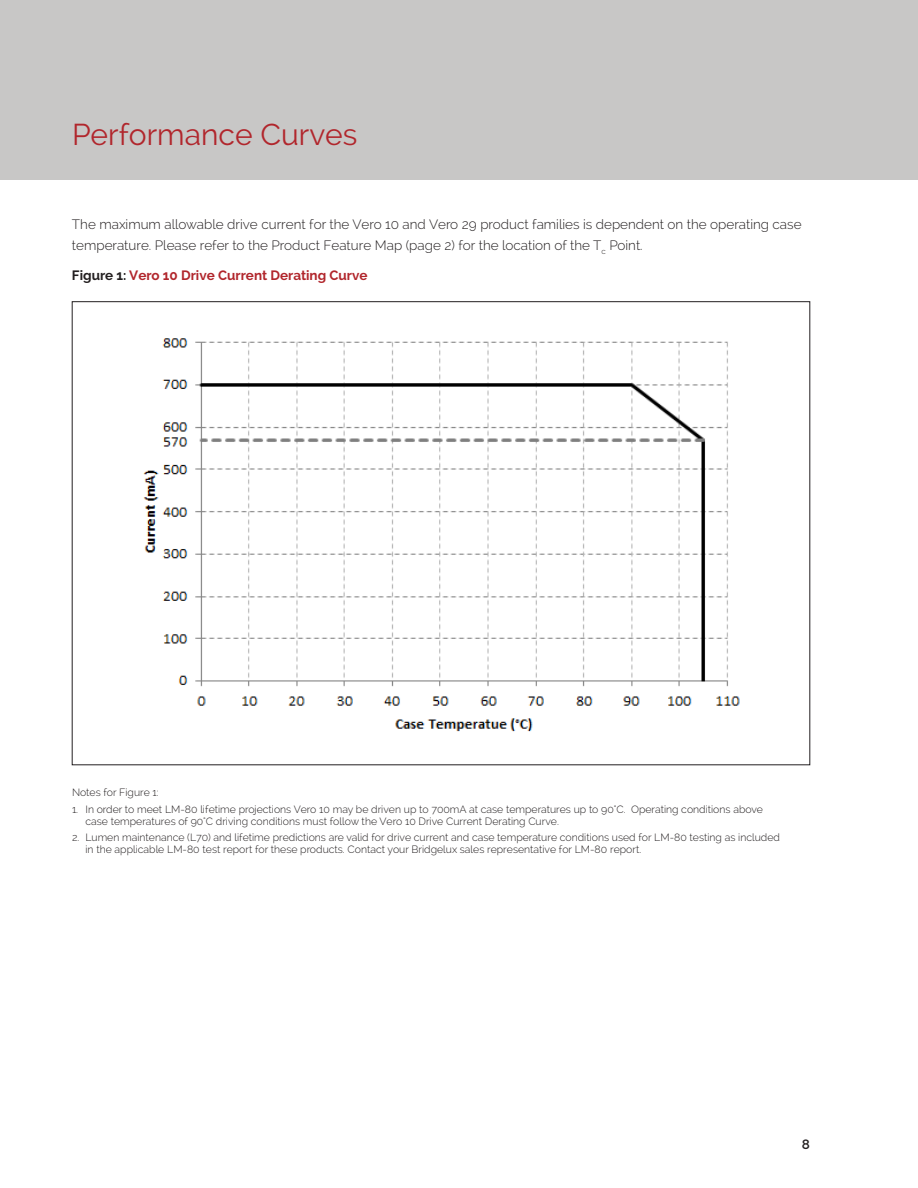
<style>
.page{position:relative;width:918px;height:1188px;background:#fff}
.page>*{position:absolute;margin:0;border:0;box-sizing:border-box;transform-origin:0 0}
.t1{font:30px "Raleway";color:#b1262c}
.t2{font:300 13.5px/21px "Raleway";color:#231f20}
.t3{font:700 13.5px "Raleway";color:#b1262c}
.t4{font:600 13.5px "Raleway";color:#231f20}
.t5{font:300 10.5px/12px "Raleway";color:#231f20}
.s1{color:#231f20}
</style>
<div class="page">
<div style="left:0;top:0;width:918px;height:180px;background:#c8c7c6"></div>
<img style="left:143px;top:338px;width:597px;height:394px">
<h1 class="t1" style="left:72px;top:123px;width:287px">Performance Curves</h1>
<p class="t2" style="left:72px;top:215px;width:731px">The maximum allowable drive current for the Vero 10 and Vero 29 product families is dependent on the operating case temperature. Please refer to the Product Feature Map (page 2) for the location of the T<sub>c</sub> Point.</p>
<p class="t3" style="left:72px;top:269px;width:297px"><span class="s1">Figure 1:</span> Vero 10 Drive Current Derating Curve</p>
<p class="t5" style="left:72px;top:788px;width:88px">Notes for Figure 1:</p>
<p class="t5" style="left:86px;top:804px;width:679px;text-indent:-14px">1. In order to meet LM-80 lifetime projections Vero 10 may be driven up to 700mA at case temperatures up to 90°C. Operating conditions above case temperatures of 90°C driving conditions must follow the Vero 10 Drive Current Derating Curve.</p>
<p class="t5" style="left:86px;top:833px;width:696px;text-indent:-14px">2. Lumen maintenance (L70) and lifetime predictions are valid for drive current and case temperature conditions used for LM-80 testing as included in the applicable LM-80 test report for these products. Contact your Bridgelux sales representative for LM-80 report.</p>
<p class="t4" style="left:802px;top:1139px;width:10px">8</p>
</div>
